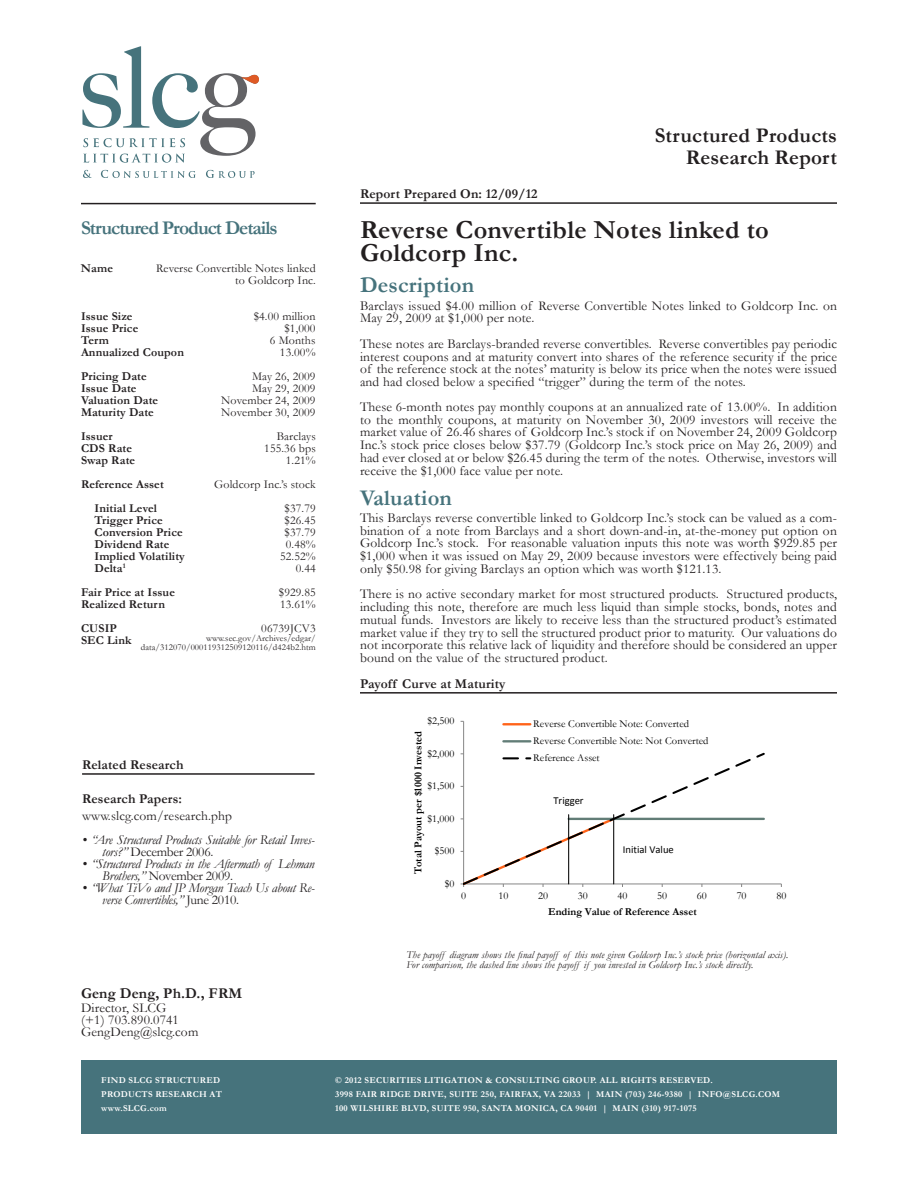
<style>
.page{position:relative;width:918px;height:1188px;background:#fff}
.page>*{position:absolute;margin:0;border:0;box-sizing:border-box;transform-origin:0 0}
.t1{font:700 26.25px/22.5px "Garamond";letter-spacing:.01em;color:#231f20}
.t2{font:700 22.5px "Garamond";letter-spacing:.01em;color:#46737c}
.t3{font:700 21px/22.5px "Garamond";letter-spacing:.01em;color:#231f20;text-align:right}
.t4{font:700 19.5px "Garamond";letter-spacing:-.05em;color:#46737c}
.t5{font:700 15px "Garamond";letter-spacing:.01em;color:#231f20}
.t6{font:13.5px/12.8px "Garamond";letter-spacing:.01em;color:#231f20;text-align:justify}
.t7{font:italic 13.5px/12px "Garamond";letter-spacing:-.02em;color:#231f20}
.t8{font:700 13.5px "Garamond";letter-spacing:.01em;color:#231f20}
.t9{font:700 12px/12px "Garamond";letter-spacing:.01em;color:#231f20}
.t10{font:12px/12px "Garamond";letter-spacing:.01em;color:#231f20;text-align:right}
.t11{font:10.65px/17.1px "Garamond";color:#000}
.t12{font:700 10.65px "Garamond";color:#000}
.t13{font:10.65px "Calibri";color:#000}
.t14{font:italic 10.5px/9.8px "Garamond";letter-spacing:.01em;color:#231f20}
.t15{font:700 9px/14.2px "Garamond";letter-spacing:.03em;color:#fff}
.t16{font:9px/9px "Garamond";letter-spacing:.01em;color:#231f20;text-align:right}
.s1{font-style:normal}
</style>
<div class="page">
<hr style="left:360px;top:202px;width:477px;height:2px;background:#231f20">
<hr style="left:360px;top:692px;width:477px;height:2px;background:#231f20">
<hr style="left:463px;top:721px;width:1px;height:163px;background:#868686">
<hr style="left:464px;top:884px;width:317px;height:1px;background:#868686">
<hr style="left:503px;top:723px;width:27px;height:2px;background:#ff6319">
<hr style="left:503px;top:740px;width:27px;height:3px;background:#627d77">
<svg style="left:461px;top:751px;width:306px;height:136px"></svg>
<hr style="left:81px;top:203px;width:235px;height:1px;background:#231f20">
<div style="left:81px;top:1061px;width:234px;height:73px;background:#46737c"></div>
<div style="left:315px;top:1061px;width:522px;height:73px;background:#46737c"></div>
<hr style="left:82px;top:773px;width:233px;height:2px;background:#231f20">
<svg style="left:83px;top:170px;width:9px;height:8px"></svg>
<svg style="left:101px;top:170px;width:95px;height:8px"></svg>
<svg style="left:206px;top:170px;width:49px;height:8px"></svg>
<svg style="left:82px;top:46px;width:177px;height:117px"></svg>
<h3 class="t4" style="left:81px;top:215px;width:198px">Structured Product Details</h3>
<p class="t9" style="left:81px;top:263px;width:33px">Name</p>
<p class="t10" style="left:156px;top:262px;width:161px">Reverse Convertible Notes linked to Goldcorp Inc.</p>
<p class="t10" style="left:254px;top:310px;width:63px">$4.00 million $1,000<br>6 Months<br>13.00%</p>
<p class="t10" style="left:221px;top:370px;width:96px">May 26, 2009<br>May 29, 2009<br>November 24, 2009<br>November 30, 2009</p>
<p class="t9" style="left:81px;top:310px;width:104px">Issue Size<br>Issue Price<br>Term<br>Annualized Coupon</p>
<p class="t9" style="left:81px;top:370px;width:79px">Pricing Date<br>Issue Date<br>Valuation Date<br>Maturity Date</p>
<p class="t9" style="left:81px;top:430px;width:56px">Issuer<br>CDS Rate<br>Swap Rate</p>
<p class="t10" style="left:264px;top:430px;width:53px">Barclays<br>155.36 bps<br>1.21%</p>
<p class="t9" style="left:95px;top:502px;width:92px">Initial Level<br>Trigger Price<br>Conversion Price<br>Dividend Rate<br>Implied Volatility<br>Delta<sup>1</sup></p>
<p class="t10" style="left:280px;top:502px;width:37px">$37.79 $26.45 $37.79<br>0.48%<br>52.52%<br>0.44</p>
<p class="t9" style="left:81px;top:586px;width:95px">Fair Price at Issue<br>Realized Return</p>
<p class="t9" style="left:81px;top:622px;width:52px">CUSIP<br>SEC Link</p>
<p class="t9" style="left:81px;top:479px;width:84px">Reference Asset</p>
<p class="t10" style="left:214px;top:478px;width:103px">Goldcorp Inc.’s stock</p>
<p class="t10" style="left:279px;top:586px;width:38px;text-align:left">$929.85<br>13.61%</p>
<p class="t10" style="left:261px;top:622px;width:56px">06739JCV3</p>
<p class="t16" style="left:141px;top:633px;width:176px">www.sec.gov/Archives/edgar/ data/312070/000119312509120116/d424b2.htm</p>
<p class="t8" style="left:82px;top:755px;width:103px">Related Research</p>
<p class="t8" style="left:82px;top:790px;width:102px">Research Papers:</p>
<p class="t6" style="left:82px;top:809px;width:151px">www.slcg.com/research.php</p>
<p class="t7" style="left:102px;top:833px;width:214px;text-indent:-20px">• “Are Structured Products Suitable for Retail Inves&shy;tors?” <span class="s1">December 2006.</span></p>
<p class="t7" style="left:102px;top:857px;width:214px;text-indent:-20px">• “Structured Products in the Aftermath of Lehman<br>Brothers,” <span class="s1">November 2009.</span></p>
<p class="t7" style="left:102px;top:881px;width:214px;text-indent:-20px">• “What TiVo and JP Morgan Teach Us about Re&shy;verse Convertibles,” <span class="s1">June 2010.</span></p>
<h3 class="t3" style="left:655px;top:124px;width:184px">Structured Products<br>Research Report</h3>
<p class="t8" style="left:360px;top:184px;width:179px">Report Prepared On: 12/09/12</p>
<h1 class="t1" style="left:360px;top:219px;width:410px">Reverse Convertible Notes linked to<br>Goldcorp Inc.</h1>
<h2 class="t2" style="left:360px;top:270px;width:116px">Description</h2>
<p class="t6" style="left:360px;top:299px;width:478px">Barclays issued $4.00 million of Reverse Convertible Notes linked to Goldcorp Inc. on<br>May 29, 2009 at $1,000 per note.</p>
<p class="t6" style="left:360px;top:337px;width:479px">These notes are Barclays-branded reverse convertibles. Reverse convertibles pay periodic interest coupons and at maturity convert into shares of the reference security if the price of the reference stock at the notes’ maturity is below its price when the notes were issued and had closed below a specified “trigger” during the term of the notes.</p>
<p class="t6" style="left:360px;top:400px;width:479px">These 6-month notes pay monthly coupons at an annualized rate of 13.00%. In addition to the monthly coupons, at maturity on November 30, 2009 investors will receive the market value of 26.46 shares of Goldcorp Inc.’s stock if on November 24, 2009 Goldcorp Inc.’s stock price closes below $37.79 (Goldcorp Inc.’s stock price on May 26, 2009) and had ever closed at or below $26.45 during the term of the notes. Otherwise, investors will receive the $1,000 face value per note.</p>
<h2 class="t2" style="left:360px;top:482px;width:94px">Valuation</h2>
<p class="t6" style="left:360px;top:511px;width:479px">This Barclays reverse convertible linked to Goldcorp Inc.’s stock can be valued as a com&shy;bination of a note from Barclays and a short down-and-in, at-the-money put option on Goldcorp Inc.’s stock. For reasonable valuation inputs this note was worth $929.85 per $1,000 when it was issued on May 29, 2009 because investors were effectively being paid only $50.98 for giving Barclays an option which was worth $121.13.</p>
<p class="t6" style="left:360px;top:587px;width:479px">There is no active secondary market for most structured products. Structured products, including this note, therefore are much less liquid than simple stocks, bonds, notes and mutual funds. Investors are likely to receive less than the structured product’s estimated market value if they try to sell the structured product prior to maturity. Our valuations do not incorporate this relative lack of liquidity and therefore should be considered an upper bound on the value of the structured product.</p>
<p class="t8" style="left:360px;top:674px;width:147px">Payoff Curve at Maturity</p>
<p class="t11" style="left:427px;top:712px;width:29px">$2,500</p>
<p class="t12" style="left:411px;top:874px;width:145px;rotate:-90deg">Total Payout per $1000 Invested</p>
<p class="t11" style="left:427px;top:745px;width:29px">$2,000</p>
<p class="t11" style="left:427px;top:777px;width:29px">$1,500</p>
<p class="t11" style="left:427px;top:810px;width:29px">$1,000</p>
<p class="t11" style="left:435px;top:842px;width:21px">$500</p>
<p class="t11" style="left:445px;top:875px;width:11px">$0</p>
<p class="t11" style="left:533px;top:715px;width:177px">Reverse Convertible Note: Converted<br>Reverse Convertible Note: Not Converted<br>Reference Asset</p>
<p class="t13" style="left:554px;top:794px;width:32px">Trigger</p>
<p class="t13" style="left:623px;top:843px;width:53px">Initial Value</p>
<p class="t11" style="left:461px;top:887px;width:6px">0</p>
<p class="t11" style="left:498px;top:887px;width:11px">10</p>
<p class="t11" style="left:538px;top:887px;width:11px">20</p>
<p class="t11" style="left:578px;top:887px;width:11px">30</p>
<p class="t11" style="left:618px;top:887px;width:11px">40</p>
<p class="t11" style="left:657px;top:887px;width:11px">50</p>
<p class="t11" style="left:697px;top:887px;width:11px">60</p>
<p class="t11" style="left:737px;top:887px;width:11px">70</p>
<p class="t11" style="left:776px;top:887px;width:11px">80</p>
<p class="t12" style="left:548px;top:904px;width:150px">Ending Value of Reference Asset</p>
<p class="t14" style="left:406px;top:950px;width:383px">The payoff diagram shows the final payoff of this note given Goldcorp Inc.’s stock price (horizontal axis).<br>For comparison, the dashed line shows the payoff if you invested in Goldcorp Inc.’s stock directly.</p>
<p class="t5" style="left:81px;top:983px;width:163px">Geng Deng, Ph.D., FRM</p>
<p class="t6" style="left:81px;top:1001px;width:119px;line-height:12px;text-align:left">Director, SLCG<br>(+1) 703.890.0741<br>GengDeng@slcg.com</p>
<p class="t15" style="left:101px;top:1073px;width:122px">FIND SLCG STRUCTURED<br>PRODUCTS RESEARCH AT www.SLCG.com</p>
<p class="t15" style="left:335px;top:1073px;width:446px">© 2012 SECURITIES LITIGATION &amp; CONSULTING GROUP. ALL RIGHTS RESERVED.<br>3998 FAIR RIDGE DRIVE, SUITE 250, FAIRFAX, VA 22033 | MAIN (703) 246-9380 | INFO@SLCG.COM<br>100 WILSHIRE BLVD, SUITE 950, SANTA MONICA, CA 90401 | MAIN (310) 917-1075</p>
</div>
